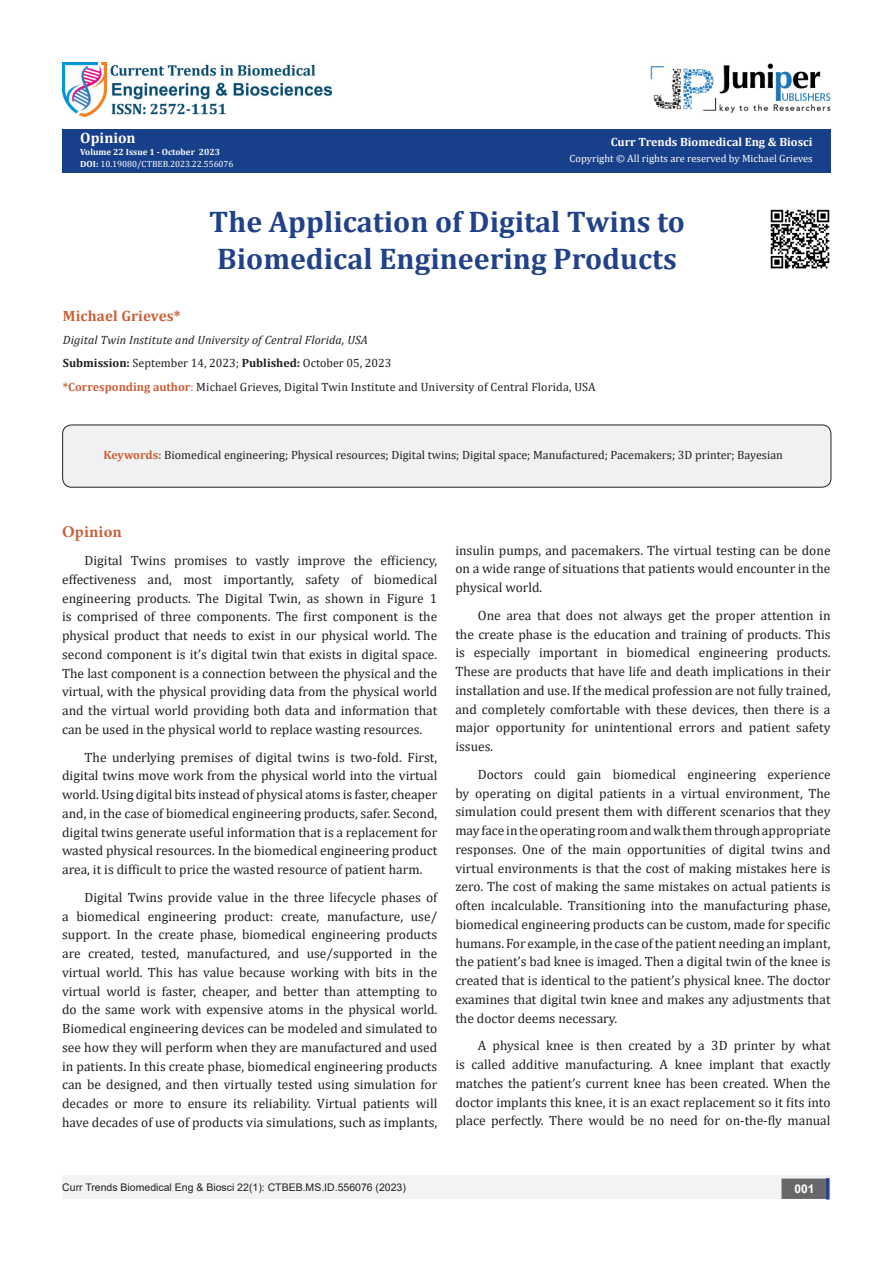
<style>
.page{position:relative;width:893px;height:1263px;background:#fff}
.page>*{position:absolute;margin:0;border:0;box-sizing:border-box;transform-origin:0 0}
.t1{font:700 30px/37.5px "Cambria";color:#214289}
.t2{font:700 16.5px "Minion Pro";letter-spacing:.01em;color:#ca5f37}
.t3{font:700 15px "Cambria";letter-spacing:.01em;color:#ca5f37}
.t4{font:700 15px "Cambria";color:#fff}
._1__Text{font:13.5px/18.8px "Cambria";color:#231f20;text-align:justify}
.t5{font:12px "Cambria";color:#231f20}
.t6{font:italic 12px "Cambria";letter-spacing:.01em;color:#231f20}
.t7{font:700 12px "Cambria";color:#fffefc}
.t8{font:700 12px "Arial";color:#fff}
.t9{font:10.5px "Arial";color:#231f20}
.t10{font:10.5px "Cambria";color:#fffefc}
.t11{font:9px "Cambria";color:#fff}
.t12{font:700 9px "Cambria";color:#fcfcfc}
.s1{font-weight:700;color:#fcfcfc}
.s2{font-weight:700}
.s3{font-weight:700;color:#ca5f37}
.s4{color:#ca5f37}
</style>
<div class="page">
<div style="left:62px;top:129px;width:769px;height:43px;background:#183f89"></div>
<img style="left:651px;top:63px;width:180px;height:50px">
<div style="left:62px;top:1175px;width:495px;height:24px;background:#f2f3f4"></div>
<div style="left:557px;top:1175px;width:274px;height:24px;background:#f2f3f4"></div>
<div style="left:782px;top:1179px;width:45px;height:19px;background:#68676a"></div>
<div style="left:781px;top:1178px;width:46px;height:21px;border:2px solid #68676a"></div>
<div style="left:826px;top:1178px;width:3px;height:21px;background:#253f8e;border:2px solid #253f8e"></div>
<img style="left:62px;top:62px;width:269px;height:55px">
<div style="left:63px;top:425px;width:768px;height:62px;background:#f0f1f2;border-radius:9px"></div>
<div style="left:62px;top:425px;width:769px;height:63px;border:1px solid #231f20;border-radius:9px"></div>
<img style="left:770px;top:209px;width:60px;height:60px">
<p class="t4" style="left:80px;top:127px;width:57px">Opinion</p>
<p class="t12" style="left:80px;top:146px;width:141px">Volume 22 Issue 1 - October 2023</p>
<p class="t11" style="left:80px;top:159px;width:155px"><span class="s1">D</span><span class="s2">OI:</span> 10.19080/CTBEB.2023.22.556076</p>
<p class="t7" style="left:611px;top:134px;width:203px">Curr Trends Biomedical Eng &amp; Biosci</p>
<p class="t10" style="left:570px;top:152px;width:245px">Copyright © All rights are reserved by Michael Grieves</p>
<p class="t1" style="left:209px;top:202px;width:477px">The Application of Digital Twins to<br>Biomedical Engineering Products</p>
<p class="t3" style="left:63px;top:305px;width:119px">Michael Grieves*</p>
<p class="t6" style="left:63px;top:331px;width:307px">Digital Twin Institute and University of Central Florida, USA</p>
<p class="t5" style="left:63px;top:356px;width:330px"><span class="s2">Submission:</span> September 14, 2023; <span class="s2">Published:</span> October 05, 2023</p>
<p class="t5" style="left:63px;top:380px;width:534px"><span class="s3">*Corresponding author</span><span class="s4">:</span> Michael Grieves, Digital Twin Institute and University of Central Florida, USA</p>
<p class="t5" style="left:104px;top:448px;width:681px"><span class="s3">Keywords:</span> Biomedical engineering; Physical resources; Digital twins; Digital space; Manufactured; Pacemakers; 3D printer; Bayesian</p>
<p class="t2" style="left:62px;top:520px;width:61px">Opinion</p>
<p class="_1__Text" style="left:62px;top:551px;width:377px;text-indent:22px">Digital Twins promises to vastly improve the efficiency, effectiveness and, most importantly, safety of biomedical engineering products. The Digital Twin, as shown in Figure 1 is comprised of three components. The first component is the physical product that needs to exist in our physical world. The second component is it’s digital twin that exists in digital space.<br>The last component is a connection between the physical and the virtual, with the physical providing data from the physical world and the virtual world providing both data and information that can be used in the physical world to replace wasting resources.</p>
<p class="_1__Text" style="left:62px;top:747px;width:377px;text-indent:22px">The underlying premises of digital twins is two-fold. First, digital twins move work from the physical world into the virtual world. Using digital bits instead of physical atoms is faster, cheaper and, in the case of biomedical engineering products, safer. Second, digital twins generate useful information that is a replacement for wasted physical resources. In the biomedical engineering product area, it is difficult to price the wasted resource of patient harm.</p>
<p class="_1__Text" style="left:62px;top:888px;width:377px;text-indent:22px">Digital Twins provide value in the three lifecycle phases of a biomedical engineering product: create, manufacture, use/ support. In the create phase, biomedical engineering products are created, tested, manufactured, and use/supported in the virtual world. This has value because working with bits in the virtual world is faster, cheaper, and better than attempting to do the same work with expensive atoms in the physical world.<br>Biomedical engineering devices can be modeled and simulated to see how they will perform when they are manufactured and used in patients. In this create phase, biomedical engineering products can be designed, and then virtually tested using simulation for decades or more to ensure its reliability. Virtual patients will have decades of use of products via simulations, such as implants,</p>
<p class="_1__Text" style="left:455px;top:540px;width:377px">insulin pumps, and pacemakers. The virtual testing can be done on a wide range of situations that patients would encounter in the physical world.</p>
<p class="_1__Text" style="left:455px;top:606px;width:377px;text-indent:22px">One area that does not always get the proper attention in the create phase is the education and training of products. This is especially important in biomedical engineering products.<br>These are products that have life and death implications in their installation and use. If the medical profession are not fully trained, and completely comfortable with these devices, then there is a major opportunity for unintentional errors and patient safety issues.</p>
<p class="_1__Text" style="left:455px;top:765px;width:377px;text-indent:22px">Doctors could gain biomedical engineering experience by operating on digital patients in a virtual environment, The simulation could present them with different scenarios that they may face in the operating room and walk them through appropriate responses. One of the main opportunities of digital twins and virtual environments is that the cost of making mistakes here is zero. The cost of making the same mistakes on actual patients is often incalculable. Transitioning into the manufacturing phase, biomedical engineering products can be custom, made for specific humans. For example, in the case of the patient needing an implant, the patient’s bad knee is imaged. Then a digital twin of the knee is created that is identical to the patient’s physical knee. The doctor examines that digital twin knee and makes any adjustments that the doctor deems necessary.</p>
<p class="_1__Text" style="left:455px;top:1036px;width:377px;text-indent:22px">A physical knee is then created by a 3D printer by what is called additive manufacturing. A knee implant that exactly matches the patient’s current knee has been created. When the doctor implants this knee, it is an exact replacement so it fits into place perfectly. There would be no need for on-the-fly manual</p>
<p class="t9" style="left:62px;top:1180px;width:345px">Curr Trends Biomedical Eng &amp; Biosci 22(1): CTBEB.MS.ID.556076 (2023)</p>
<p class="t8" style="left:794px;top:1180px;width:22px">001</p>
</div>
